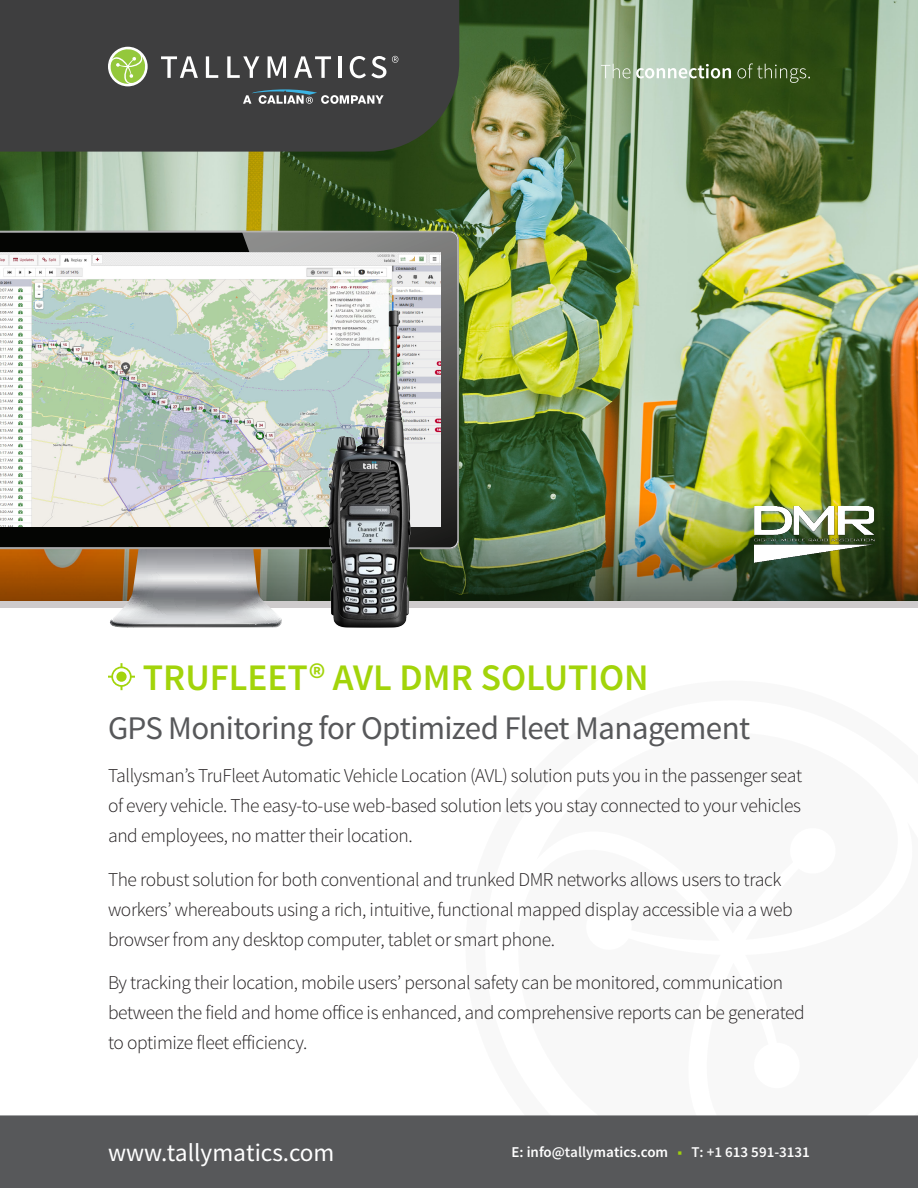
<style>
.page{position:relative;width:918px;height:1188px;background:#fff}
.page>*{position:absolute;margin:0;border:0;box-sizing:border-box;transform-origin:0 0}
.Heading_Large{font:600 37.5px "Source Sans Pro";color:#a2d40a}
.Heading{font:33px "Source Sans Pro";letter-spacing:-.02em;color:#57585a}
.t1{font:25.2px "Source Sans Pro";color:#fff}
.Introduction{font:300 19.5px/30px "Source Sans Pro";letter-spacing:-.02em;color:#231f20}
.t2{font:600 15px "Source Sans Pro";color:#fff}
.s1{color:#a2d40a}
</style>
<div class="page">
<img style="left:0;top:0;width:918px;height:326px">
<img style="left:0;top:326px;width:918px;height:276px">
<div style="left:0;top:602px;width:918px;height:6px;background:#cecbcc"></div>
<div style="left:0;top:1115px;width:465px;height:73px;background:#57585a"></div>
<div style="left:0;top:0;width:459px;height:152px;background:#3e3e3f"></div>
<svg style="left:110px;top:549px;width:172px;height:78px;background:#a9a49c"></svg>
<div style="left:0;top:233px;width:242px;height:314px;background:#040503"></div>
<svg style="left:242px;top:233px;width:215px;height:314px;background:#555554"></svg>
<img style="left:0;top:252px;width:440px;height:275px">
<div style="left:465px;top:1115px;width:453px;height:73px;background:#57585a"></div>
<img style="left:328px;top:311px;width:82px;height:316px">
<svg style="left:161px;top:56px;width:37px;height:22px"></svg>
<svg style="left:206px;top:56px;width:12px;height:22px"></svg>
<svg style="left:227px;top:56px;width:32px;height:22px"></svg>
<svg style="left:268px;top:56px;width:18px;height:22px"></svg>
<svg style="left:294px;top:56px;width:37px;height:22px"></svg>
<hr style="left:338px;top:56px;width:3px;height:22px;background:#fff">
<svg style="left:350px;top:56px;width:36px;height:22px"></svg>
<svg style="left:392px;top:56px;width:6px;height:7px"></svg>
<svg style="left:108px;top:47px;width:40px;height:39px"></svg>
<svg style="left:110px;top:49px;width:36px;height:36px"></svg>
<svg style="left:243px;top:89px;width:141px;height:15px;background:#6e7679"></svg>
<svg style="left:601px;top:64px;width:29px;height:14px"></svg>
<svg style="left:636px;top:64px;width:95px;height:14px"></svg>
<svg style="left:737px;top:63px;width:73px;height:20px"></svg>
<svg style="left:108px;top:663px;width:27px;height:27px"></svg>
<img style="left:754px;top:507px;width:120px;height:55px">
<p class="Heading_Large" style="left:143px;top:654px;width:508px">TRUFLEET® AVL DMR SOLUTION</p>
<p class="Heading" style="left:108px;top:707px;width:644px">GPS Monitoring for Optimized Fleet Management</p>
<p class="Introduction" style="left:108px;top:761px;width:696px;text-align:justify">Tallysman’s TruFleet Automatic Vehicle Location (AVL) solution puts you in the passenger seat of every vehicle. The easy-to-use web-based solution lets you stay connected to your vehicles and employees, no matter their location.</p>
<p class="Introduction" style="left:108px;top:865px;width:686px">The robust solution for both conventional and trunked DMR networks allows users to track workers’ whereabouts using a rich, intuitive, functional mapped display accessible via a web browser from any desktop computer, tablet or smart phone.</p>
<p class="Introduction" style="left:108px;top:968px;width:698px">By tracking their location, mobile users’ personal safety can be monitored, communication between the field and home office is enhanced, and comprehensive reports can be generated to optimize fleet efficiency.</p>
<p class="t1" style="left:108px;top:1137px;width:228px">www.tallymatics.com</p>
<p class="t2" style="left:512px;top:1143px;width:300px">E: info@tallymatics.com <span class="s1">■</span> T: +1 613 591-3131</p>
</div>
